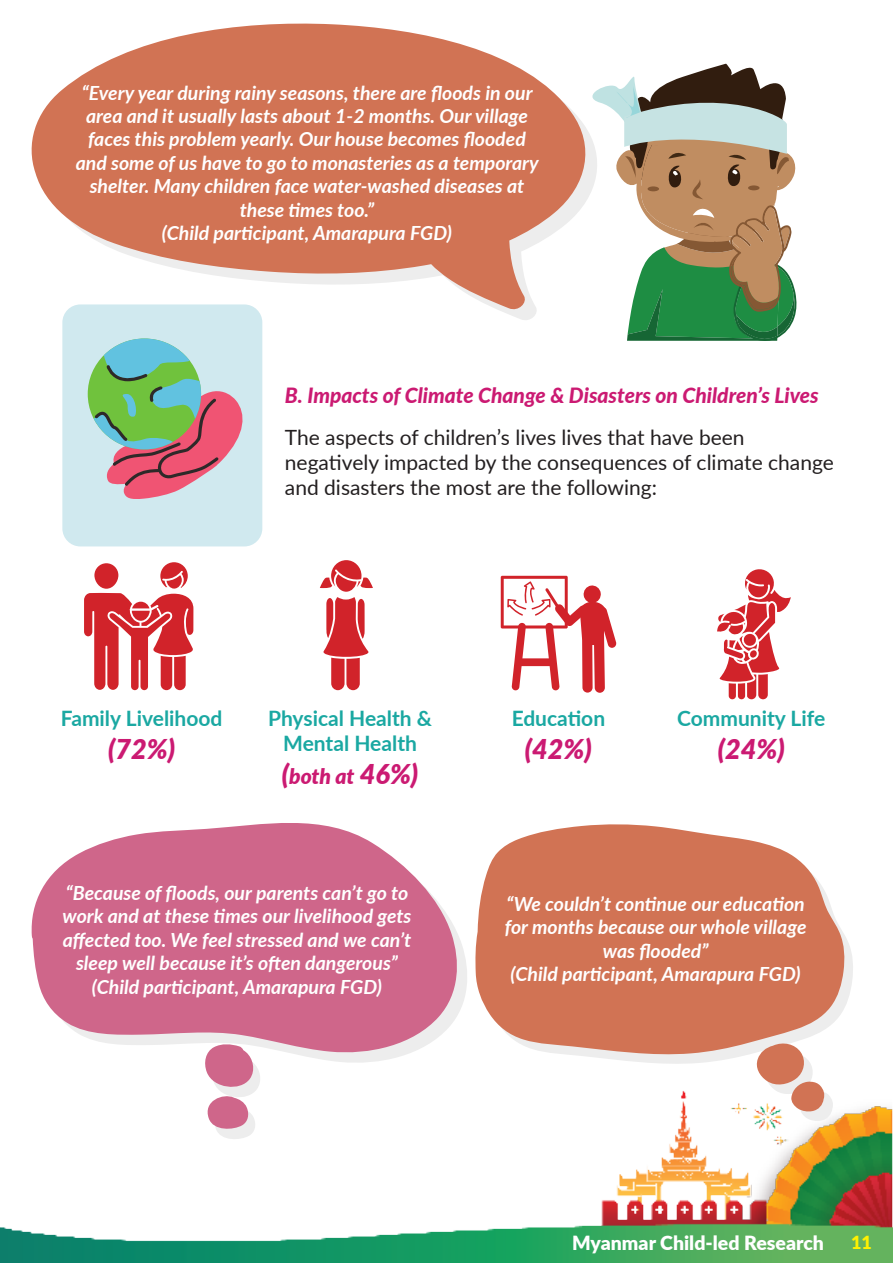
<style>
.page{position:relative;width:893px;height:1263px;background:#fff}
.page>*{position:absolute;margin:0;border:0;box-sizing:border-box;transform-origin:0 0}
.t1{font:italic 900 27.3px "Lato";color:#cb1a72}
.t2{font:700 21.15px/25.2px "Lato";color:#1aa8a2;text-align:center}
.t3{font:italic 900 21.15px "Lato";color:#cb1a72}
.t4{font:21px/25.2px "Lato";color:#231f20}
.t5{font:italic 800 21px "Lato";color:#cb1a72}
.t6{font:italic 700 19.5px/23.4px "Lato";color:#fff;text-align:center}
.t7{font:900 19.5px "Lato";color:#fff}
.t8{font:900 18px "Lato";color:#fff101}
.s1{font-size:27.3px}
</style>
<div class="page">
<img style="left:0;top:1090px;width:893px;height:173px">
<svg style="left:31px;top:23px;width:546px;height:289px;fill:#d17354"></svg>
<svg style="left:501px;top:576px;width:115px;height:117px"></svg>
<svg style="left:84px;top:562px;width:109px;height:128px"></svg>
<svg style="left:301px;top:940px;width:166px;height:123px"></svg>
<svg style="left:31px;top:823px;width:429px;height:232px;background:#d7829f"></svg>
<svg style="left:202px;top:1043px;width:61px;height:99px"></svg>
<svg style="left:320px;top:560px;width:53px;height:130px"></svg>
<svg style="left:717px;top:569px;width:74px;height:130px"></svg>
<svg style="left:587px;top:936px;width:266px;height:128px"></svg>
<svg style="left:475px;top:824px;width:370px;height:232px;background:#d7876d"></svg>
<svg style="left:755px;top:1041px;width:79px;height:80px"></svg>
<svg style="left:577px;top:63px;width:220px;height:278px"></svg>
<div style="left:62px;top:304px;width:200px;height:242px;background:#d0e9ef;border-radius:18px"></div>
<svg style="left:94px;top:338px;width:149px;height:161px"></svg>
<p class="t6" style="left:76px;top:80px;width:465px">“Every year during rainy seasons, there are floods in our area and it usually lasts about 1-2 months. Our village faces this problem yearly. Our house becomes flooded and some of us have to go to monasteries as a temporary shelter. Many children face water-washed diseases at these times too.”</p>
<p class="t6" style="left:162px;top:220px;width:292px">(Child participant, Amarapura FGD)</p>
<p class="t5" style="left:285px;top:379px;width:535px">B. Impacts of Climate Change &amp; Disasters on Children’s Lives</p>
<p class="t4" style="left:285px;top:424px;width:550px">The aspects of children’s lives lives that have been negatively impacted by the consequences of climate change and disasters the most are the following:</p>
<p class="t2" style="left:61px;top:705px;width:163px">Family Livelihood</p>
<p class="t1" style="left:108px;top:728px;width:69px">(72%)</p>
<p class="t2" style="left:268px;top:705px;width:165px">Physical Health &amp;<br>Mental Health</p>
<p class="t3" style="left:282px;top:760px;width:138px"><span class="s1">(</span>both at <span class="s1">46%)</span></p>
<p class="t2" style="left:512px;top:705px;width:95px">Education</p>
<p class="t1" style="left:525px;top:728px;width:69px">(42%)</p>
<p class="t2" style="left:677px;top:705px;width:150px">Community Life</p>
<p class="t1" style="left:718px;top:728px;width:69px">(24%)</p>
<p class="t6" style="left:62px;top:880px;width:351px">“Because of floods, our parents can’t go to work and at these times our livelihood gets affected too. We feel stressed and we can’t sleep well because it’s often dangerous” (Child participant, Amarapura FGD)</p>
<p class="t6" style="left:505px;top:891px;width:303px">“We couldn’t continue our education for months because our whole village was flooded”</p>
<p class="t6" style="left:511px;top:961px;width:292px">(Child participant, Amarapura FGD)</p>
<p class="t7" style="left:572px;top:1228px;width:253px">Myanmar Child-led Research</p>
<p class="t8" style="left:851px;top:1229px;width:22px">11</p>
</div>
